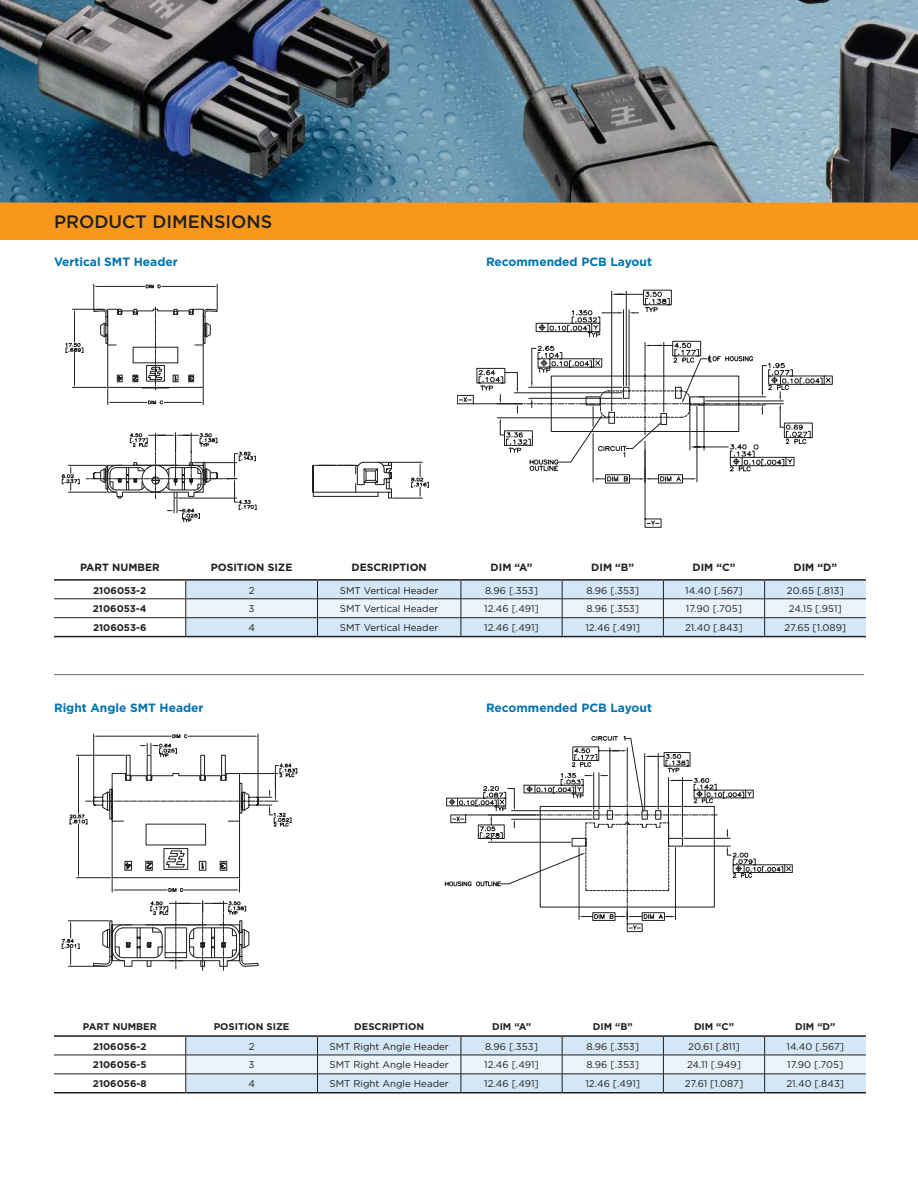
<style>
.page{position:relative;width:918px;height:1188px;background:#fff}
.page>*{position:absolute;margin:0;border:0;box-sizing:border-box;transform-origin:0 0}
.t1{font:500 18px "Gotham";color:#221f1f}
.t2{font:700 12px "Gotham";color:#0072ae}
.t3{font:700 10.5px "Gotham";color:#221f1f}
.t4{font:9.75px "Gotham";color:#221f1f}
.t5{font:700 9.75px "Gotham";color:#221f1f}
</style>
<div class="page">
<img style="left:0;top:0;width:918px;height:202px">
<hr style="left:0;top:329px;width:1px;height:37px;background:#f7971c">
<hr style="left:0;top:478px;width:1px;height:37px;background:#f7971c">
<hr style="left:0;top:627px;width:1px;height:37px;background:#f7971c">
<hr style="left:0;top:776px;width:1px;height:37px;background:#f7971c">
<div style="left:0;top:202px;width:918px;height:38px;background:#f7971c"></div>
<svg style="left:62px;top:283px;width:367px;height:239px"></svg>
<svg style="left:457px;top:290px;width:376px;height:238px"></svg>
<svg style="left:62px;top:733px;width:235px;height:237px"></svg>
<svg style="left:445px;top:735px;width:346px;height:195px"></svg>
<svg style="left:54px;top:581px;width:812px;height:55px;background:#d8e4ef"></svg>
<hr style="left:54px;top:579px;width:132px;height:2px;background:#221f1f">
<hr style="left:186px;top:579px;width:132px;height:2px;background:#221f1f">
<hr style="left:318px;top:579px;width:143px;height:2px;background:#221f1f">
<hr style="left:461px;top:579px;width:101px;height:2px;background:#221f1f">
<hr style="left:562px;top:579px;width:101px;height:2px;background:#221f1f">
<hr style="left:663px;top:579px;width:102px;height:2px;background:#221f1f">
<hr style="left:765px;top:579px;width:101px;height:2px;background:#221f1f">
<hr style="left:54px;top:636px;width:132px;height:1px;background:#221f1f">
<hr style="left:186px;top:636px;width:132px;height:1px;background:#221f1f">
<hr style="left:318px;top:636px;width:143px;height:1px;background:#221f1f">
<hr style="left:461px;top:636px;width:101px;height:1px;background:#221f1f">
<hr style="left:562px;top:636px;width:101px;height:1px;background:#221f1f">
<hr style="left:663px;top:636px;width:102px;height:1px;background:#221f1f">
<hr style="left:765px;top:636px;width:101px;height:1px;background:#221f1f">
<svg style="left:54px;top:1037px;width:812px;height:55px;background:#d9e5ef"></svg>
<hr style="left:54px;top:1035px;width:132px;height:2px;background:#221f1f">
<hr style="left:186px;top:1035px;width:132px;height:2px;background:#221f1f">
<hr style="left:318px;top:1035px;width:143px;height:2px;background:#221f1f">
<hr style="left:461px;top:1035px;width:101px;height:2px;background:#221f1f">
<hr style="left:562px;top:1035px;width:101px;height:2px;background:#221f1f">
<hr style="left:663px;top:1035px;width:102px;height:2px;background:#221f1f">
<hr style="left:765px;top:1035px;width:101px;height:2px;background:#221f1f">
<hr style="left:54px;top:1092px;width:132px;height:1px;background:#221f1f">
<hr style="left:186px;top:1092px;width:132px;height:1px;background:#221f1f">
<hr style="left:318px;top:1092px;width:143px;height:1px;background:#221f1f">
<hr style="left:461px;top:1092px;width:101px;height:1px;background:#221f1f">
<hr style="left:562px;top:1092px;width:101px;height:1px;background:#221f1f">
<hr style="left:663px;top:1092px;width:102px;height:1px;background:#221f1f">
<hr style="left:765px;top:1092px;width:101px;height:1px;background:#221f1f">
<hr style="left:54px;top:674px;width:810px;height:1px;background:#6c6e70">
<h1 class="t1" style="left:54px;top:214px;width:220px">PRODUCT DIMENSIONS</h1>
<p class="t2" style="left:54px;top:257px;width:125px">Vertical SMT Header</p>
<p class="t2" style="left:486px;top:257px;width:168px">Recommended PCB Layout</p>
<p class="t3" style="left:80px;top:562px;width:81px">PART NUMBER</p>
<p class="t3" style="left:211px;top:562px;width:83px">POSITION SIZE</p>
<p class="t3" style="left:352px;top:562px;width:77px">DESCRIPTION</p>
<p class="t3" style="left:491px;top:562px;width:43px">DIM “A”</p>
<p class="t3" style="left:591px;top:562px;width:44px">DIM “B”</p>
<p class="t3" style="left:692px;top:562px;width:45px">DIM “C”</p>
<p class="t3" style="left:794px;top:562px;width:45px">DIM “D”</p>
<p class="t5" style="left:93px;top:586px;width:55px">2106053-2</p>
<p class="t4" style="left:249px;top:586px;width:7px">2</p>
<p class="t4" style="left:340px;top:586px;width:100px">SMT Vertical Header</p>
<p class="t4" style="left:485px;top:586px;width:54px">8.96 [.353]</p>
<p class="t4" style="left:586px;top:586px;width:54px">8.96 [.353]</p>
<p class="t4" style="left:685px;top:586px;width:59px">14.40 [.567]</p>
<p class="t4" style="left:787px;top:586px;width:58px">20.65 [.813]</p>
<p class="t5" style="left:93px;top:604px;width:55px">2106053-4</p>
<p class="t4" style="left:249px;top:604px;width:7px">3</p>
<p class="t4" style="left:340px;top:604px;width:100px">SMT Vertical Header</p>
<p class="t4" style="left:484px;top:604px;width:56px">12.46 [.491]</p>
<p class="t4" style="left:586px;top:604px;width:54px">8.96 [.353]</p>
<p class="t4" style="left:686px;top:604px;width:58px">17.90 [.705]</p>
<p class="t4" style="left:789px;top:604px;width:55px">24.15 [.951]</p>
<p class="t5" style="left:93px;top:623px;width:55px">2106053-6</p>
<p class="t4" style="left:248px;top:623px;width:8px">4</p>
<p class="t4" style="left:340px;top:623px;width:100px">SMT Vertical Header</p>
<p class="t4" style="left:484px;top:623px;width:56px">12.46 [.491]</p>
<p class="t4" style="left:585px;top:623px;width:56px">12.46 [.491]</p>
<p class="t4" style="left:685px;top:623px;width:59px">21.40 [.843]</p>
<p class="t4" style="left:784px;top:623px;width:63px">27.65 [1.089]</p>
<p class="t2" style="left:54px;top:702px;width:151px">Right Angle SMT Header</p>
<p class="t2" style="left:486px;top:702px;width:168px">Recommended PCB Layout</p>
<p class="t5" style="left:83px;top:1022px;width:75px">PART NUMBER</p>
<p class="t5" style="left:214px;top:1022px;width:77px">POSITION SIZE</p>
<p class="t5" style="left:354px;top:1022px;width:72px">DESCRIPTION</p>
<p class="t5" style="left:492px;top:1022px;width:40px">DIM “A”</p>
<p class="t5" style="left:593px;top:1022px;width:41px">DIM “B”</p>
<p class="t5" style="left:694px;top:1022px;width:42px">DIM “C”</p>
<p class="t5" style="left:795px;top:1022px;width:42px">DIM “D”</p>
<p class="t5" style="left:93px;top:1042px;width:55px">2106056-2</p>
<p class="t4" style="left:249px;top:1042px;width:7px">2</p>
<p class="t4" style="left:330px;top:1042px;width:121px">SMT Right Angle Header</p>
<p class="t4" style="left:485px;top:1042px;width:54px">8.96 [.353]</p>
<p class="t4" style="left:586px;top:1042px;width:54px">8.96 [.353]</p>
<p class="t4" style="left:688px;top:1042px;width:53px">20.61 [.811]</p>
<p class="t4" style="left:787px;top:1042px;width:59px">14.40 [.567]</p>
<p class="t5" style="left:93px;top:1060px;width:55px">2106056-5</p>
<p class="t4" style="left:249px;top:1060px;width:7px">3</p>
<p class="t4" style="left:330px;top:1060px;width:121px">SMT Right Angle Header</p>
<p class="t4" style="left:484px;top:1060px;width:56px">12.46 [.491]</p>
<p class="t4" style="left:586px;top:1060px;width:54px">8.96 [.353]</p>
<p class="t4" style="left:687px;top:1060px;width:55px">24.11 [.949]</p>
<p class="t4" style="left:787px;top:1060px;width:58px">17.90 [.705]</p>
<p class="t5" style="left:93px;top:1079px;width:55px">2106056-8</p>
<p class="t4" style="left:248px;top:1079px;width:8px">4</p>
<p class="t4" style="left:330px;top:1079px;width:121px">SMT Right Angle Header</p>
<p class="t4" style="left:484px;top:1079px;width:56px">12.46 [.491]</p>
<p class="t4" style="left:585px;top:1079px;width:56px">12.46 [.491]</p>
<p class="t4" style="left:685px;top:1079px;width:60px">27.61 [1.087]</p>
<p class="t4" style="left:786px;top:1079px;width:59px">21.40 [.843]</p>
</div>
